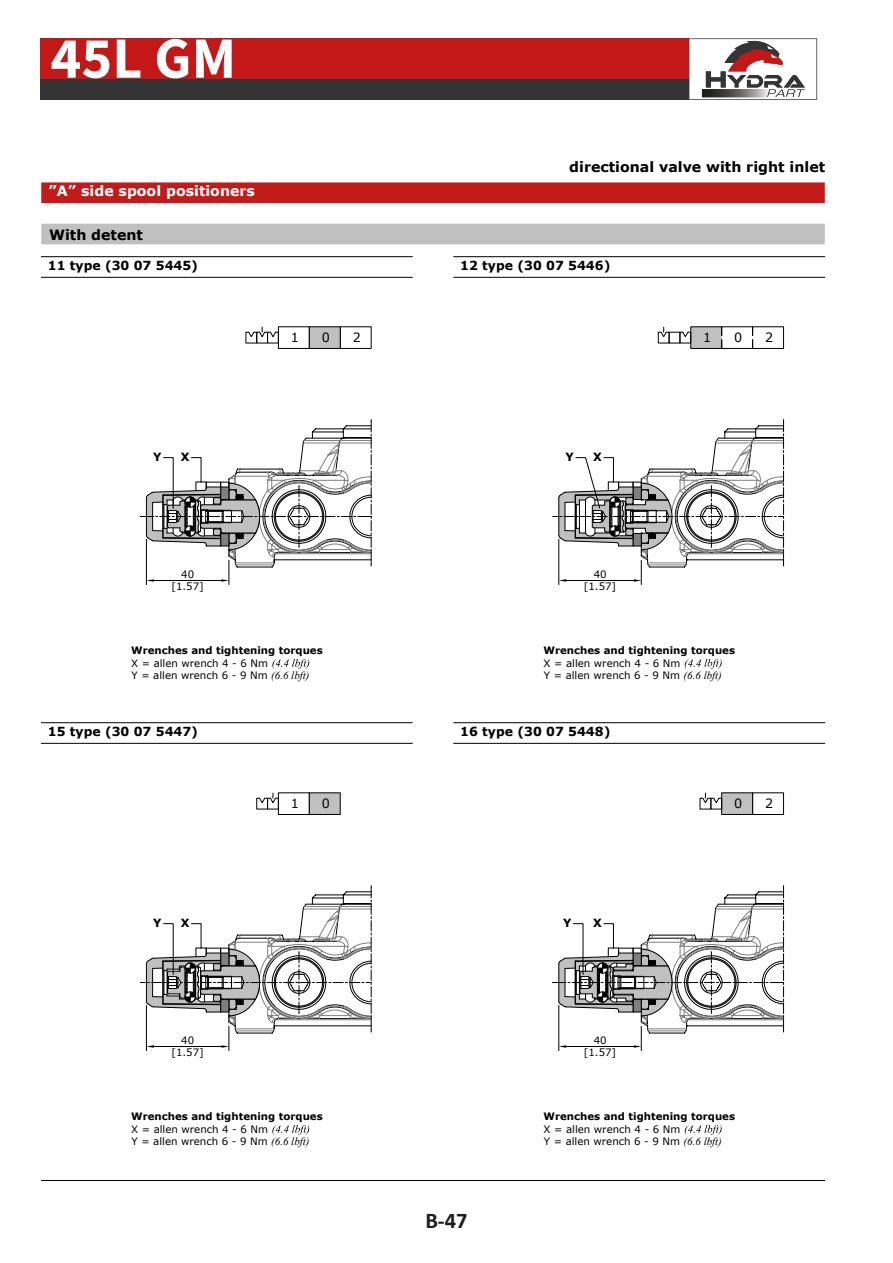
<style>
.page{position:relative;width:893px;height:1263px;background:#fff}
.page>*{position:absolute;margin:0;border:0;box-sizing:border-box;transform-origin:0 0}
.t1{font:700 58.5px "Source Sans Pro";color:#fff}
.t2{font:700 22.5px "Calibri";color:#1d1d1b}
.t3{font:700 14.25px "Verdana";color:#000}
.t4{font:700 14.25px "Verdana";color:#fff}
.t5{font:12.75px "Verdana";color:#000}
.t6{font:700 12.45px "Verdana";color:#000}
.t7{font:700 11.4px "Verdana";color:#000}
.t8{font:10.2px/12.8px "Verdana";color:#000}
.t9{font:700 10.2px "Verdana";color:#000}
.s1{font-family:"Times New Roman";font-style:italic;font-size:10.95px}
</style>
<div class="page">
<div style="left:41px;top:182px;width:784px;height:21px;background:#c31a1a"></div>
<hr style="left:41px;top:1180px;width:784px;height:1px;background:#000">
<div style="left:340px;top:326px;width:31px;height:23px;border:1px solid #000"></div>
<div style="left:278px;top:326px;width:32px;height:23px;border:1px solid #000"></div>
<svg style="left:311px;top:328px;width:28px;height:19px"></svg>
<div style="left:309px;top:326px;width:32px;height:23px;border:1px solid #000"></div>
<div style="left:41px;top:224px;width:784px;height:20px;background:#c0c0c0"></div>
<hr style="left:41px;top:743px;width:371px;height:1px;background:#000">
<hr style="left:454px;top:743px;width:371px;height:1px;background:#000">
<hr style="left:41px;top:722px;width:371px;height:1px;background:#000">
<hr style="left:454px;top:722px;width:371px;height:1px;background:#000">
<svg style="left:272px;top:659px;width:37px;height:10px"></svg>
<div style="left:278px;top:792px;width:32px;height:23px;border:1px solid #000"></div>
<svg style="left:311px;top:794px;width:28px;height:19px"></svg>
<div style="left:309px;top:792px;width:32px;height:23px;border:1px solid #000"></div>
<div style="left:752px;top:792px;width:32px;height:23px;border:1px solid #000"></div>
<div style="left:721px;top:792px;width:32px;height:23px;border:1px solid #000"></div>
<hr style="left:41px;top:277px;width:371px;height:1px;background:#000">
<hr style="left:41px;top:256px;width:371px;height:1px;background:#000">
<hr style="left:454px;top:277px;width:371px;height:1px;background:#000">
<hr style="left:454px;top:256px;width:371px;height:1px;background:#000">
<svg style="left:245px;top:326px;width:34px;height:18px"></svg>
<div style="left:721px;top:339px;width:32px;height:10px;border:1px solid #000"></div>
<svg style="left:752px;top:326px;width:32px;height:23px"></svg>
<svg style="left:658px;top:326px;width:64px;height:23px"></svg>
<svg style="left:256px;top:792px;width:23px;height:18px"></svg>
<svg style="left:699px;top:792px;width:54px;height:22px"></svg>
<svg style="left:685px;top:659px;width:37px;height:10px"></svg>
<svg style="left:272px;top:1125px;width:37px;height:10px"></svg>
<svg style="left:685px;top:1125px;width:37px;height:10px"></svg>
<svg style="left:140px;top:420px;width:232px;height:165px"></svg>
<svg style="left:553px;top:420px;width:231px;height:165px"></svg>
<svg style="left:140px;top:886px;width:232px;height:165px"></svg>
<svg style="left:553px;top:886px;width:231px;height:165px"></svg>
<div style="left:40px;top:38px;width:649px;height:42px;background:#c41718"></div>
<div style="left:40px;top:79px;width:649px;height:21px;background:#343434"></div>
<svg style="left:689px;top:38px;width:128px;height:62px"></svg>
<h1 class="t1" style="left:50px;top:19px;width:187px">45L GM</h1>
<h3 class="t4" style="left:49px;top:182px;width:208px">”A” side spool positioners</h3>
<h3 class="t3" style="left:49px;top:225px;width:96px">With detent</h3>
<h3 class="t3" style="left:569px;top:157px;width:257px">directional valve with right inlet</h3>
<p class="t6" style="left:48px;top:258px;width:152px">11 type (30 07 5445)</p>
<p class="t6" style="left:460px;top:258px;width:152px">12 type (30 07 5446)</p>
<p class="t7" style="left:153px;top:450px;width:10px">Y</p>
<p class="t7" style="left:181px;top:450px;width:10px">X</p>
<p class="t8" style="left:171px;top:569px;width:34px;line-height:12px;text-align:center">40 [1.57]</p>
<p class="t5" style="left:291px;top:329px;width:10px">1</p>
<p class="t5" style="left:322px;top:329px;width:10px">0</p>
<p class="t5" style="left:353px;top:329px;width:10px">2</p>
<p class="t7" style="left:566px;top:450px;width:10px">Y</p>
<p class="t7" style="left:593px;top:450px;width:10px">X</p>
<p class="t8" style="left:584px;top:569px;width:34px;line-height:12px;text-align:center">40 [1.57]</p>
<p class="t5" style="left:703px;top:329px;width:10px">1</p>
<p class="t5" style="left:734px;top:329px;width:10px">0</p>
<p class="t5" style="left:765px;top:329px;width:10px">2</p>
<p class="t9" style="left:131px;top:644px;width:193px">Wrenches and tightening torques</p>
<p class="t8" style="left:131px;top:657px;width:180px">X = allen wrench 4 - 6 Nm<br>Y = allen wrench 6 - 9 Nm <span class="s1">(6.6 lbft)</span></p>
<p class="t9" style="left:544px;top:644px;width:193px">Wrenches and tightening torques</p>
<p class="t8" style="left:544px;top:657px;width:180px">X = allen wrench 4 - 6 Nm<br>Y = allen wrench 6 - 9 Nm <span class="s1">(6.6 lbft)</span></p>
<p class="t6" style="left:48px;top:724px;width:152px">15 type (30 07 5447)</p>
<p class="t6" style="left:460px;top:724px;width:152px">16 type (30 07 5448)</p>
<p class="t7" style="left:153px;top:916px;width:10px">Y</p>
<p class="t7" style="left:181px;top:916px;width:10px">X</p>
<p class="t8" style="left:171px;top:1035px;width:34px;line-height:12px;text-align:center">40 [1.57]</p>
<p class="t5" style="left:291px;top:795px;width:10px">1</p>
<p class="t5" style="left:322px;top:795px;width:10px">0</p>
<p class="t5" style="left:734px;top:795px;width:10px">0</p>
<p class="t5" style="left:765px;top:795px;width:10px">2</p>
<p class="t7" style="left:563px;top:916px;width:10px">Y</p>
<p class="t7" style="left:593px;top:916px;width:10px">X</p>
<p class="t8" style="left:584px;top:1035px;width:34px;line-height:12px;text-align:center">40 [1.57]</p>
<p class="t9" style="left:131px;top:1109px;width:193px">Wrenches and tightening torques</p>
<p class="t8" style="left:131px;top:1123px;width:180px">X = allen wrench 4 - 6 Nm<br>Y = allen wrench 6 - 9 Nm <span class="s1">(6.6 lbft)</span></p>
<h2 class="t2" style="left:425px;top:1205px;width:44px">B-47</h2>
<p class="t9" style="left:544px;top:1109px;width:193px">Wrenches and tightening torques</p>
<p class="t8" style="left:544px;top:1123px;width:180px">X = allen wrench 4 - 6 Nm<br>Y = allen wrench 6 - 9 Nm <span class="s1">(6.6 lbft)</span></p>
</div>
